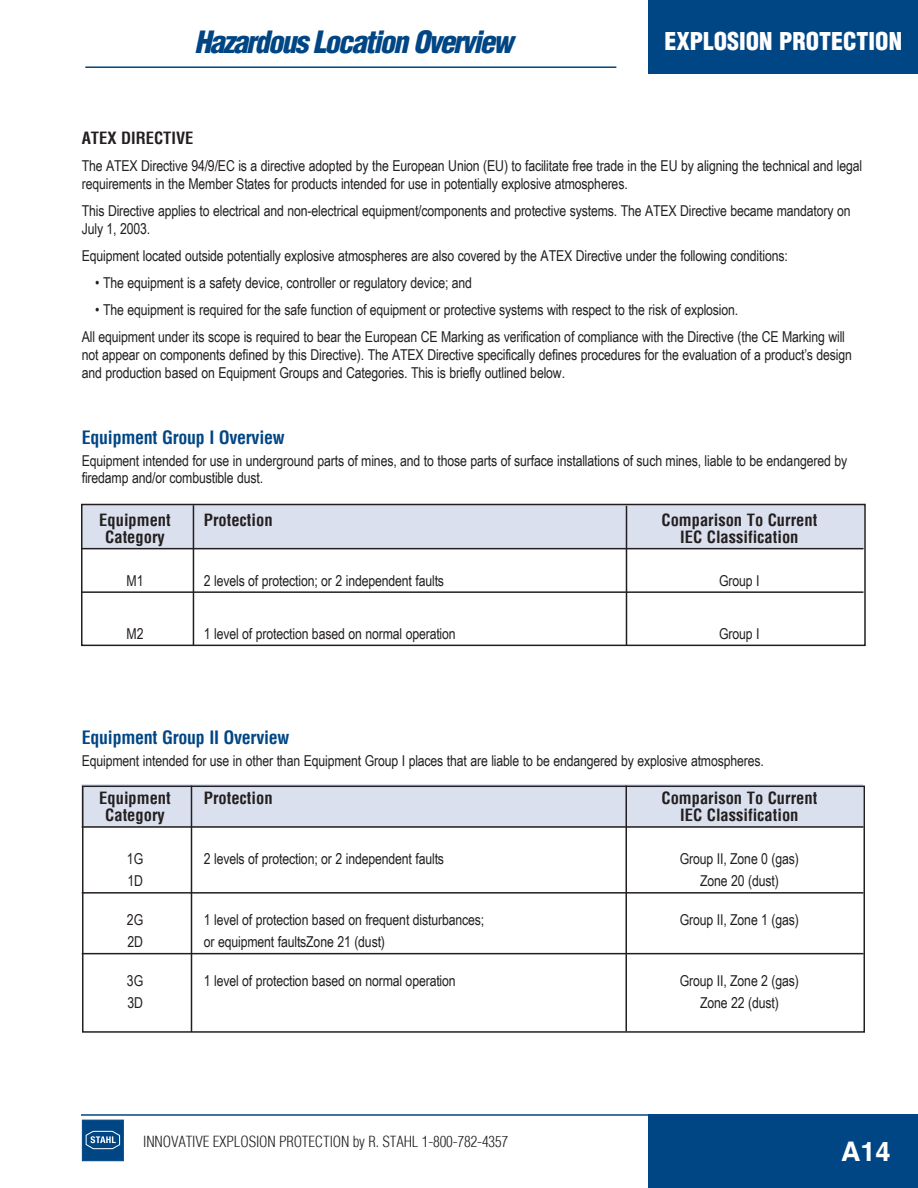
<style>
.page{position:relative;width:918px;height:1188px;background:#fff}
.page>*{position:absolute;margin:0;border:0;box-sizing:border-box;transform-origin:0 0}
.t1{font:italic 900 condensed 30px "Helvetica LT";letter-spacing:-.055em;color:#004684}
.t2{font:700 27px "Helvetica LT";color:#fff}
.t3{font:900 condensed 24px "Helvetica LT";color:#fff}
.BlueItalSub{font:700 condensed 18px "Helvetica LT";letter-spacing:-.015em;color:#004684}
.Bold_HeaderKaps{font:700 condensed 16.5px "Helvetica LT";color:#231f20}
.Body_text{font:15px/18px "Arial Narrow";letter-spacing:-.01em;color:#231f20}
.Body_text-2{font:300 condensed 15px "Helvetica LT";letter-spacing:-.01em;color:#231f20}
.Bold_HeaderKaps-2{font:15px "Arial Narrow";letter-spacing:-.01em;color:#231f20}
</style>
<div class="page">
<div style="left:648px;top:0;width:270px;height:73px;background:#004684"></div>
<div style="left:648px;top:1114px;width:270px;height:74px;background:#004684"></div>
<hr style="left:81px;top:1114px;width:837px;height:2px;background:#004684">
<hr style="left:85px;top:66px;width:531px;height:2px;background:#004684">
<div style="left:82px;top:1120px;width:42px;height:41px;background:#004684;border:1px solid #004684"></div>
<svg style="left:85px;top:1130px;width:35px;height:19px"></svg>
<div style="left:82px;top:505px;width:782px;height:44px;background:#dae0ed"></div>
<div style="left:81px;top:784px;width:782px;height:44px;background:#dae0ed"></div>
<hr style="left:82px;top:548px;width:781px;height:1px;background:#231f20">
<hr style="left:82px;top:591px;width:781px;height:2px;background:#231f20">
<hr style="left:82px;top:826px;width:781px;height:2px;background:#231f20">
<hr style="left:82px;top:892px;width:781px;height:2px;background:#231f20">
<hr style="left:82px;top:953px;width:781px;height:1px;background:#231f20">
<div style="left:81px;top:504px;width:785px;height:142px;border:2px solid #231f20"></div>
<hr style="left:191px;top:786px;width:1px;height:246px;background:#231f20">
<hr style="left:193px;top:505px;width:1px;height:141px;background:#231f20">
<hr style="left:626px;top:506px;width:1px;height:140px;background:#231f20">
<hr style="left:626px;top:786px;width:1px;height:245px;background:#231f20">
<div style="left:82px;top:786px;width:783px;height:247px;border:2px solid #231f20"></div>
<p class="t1" style="left:195px;top:23px;width:320px">Hazardous Location Overview</p>
<p class="t3" style="left:665px;top:26px;width:239px">EXPLOSION PROTECTION</p>
<p class="Bold_HeaderKaps" style="left:82px;top:128px;width:113px">ATEX DIRECTIVE</p>
<p class="Body_text" style="left:82px;top:156px;width:782px">The ATEX Directive 94/9/EC is a directive adopted by the European Union (EU) to facilitate free trade in the EU by aligning the technical and legal requirements in the Member States for products intended for use in potentially explosive atmospheres.</p>
<p class="Body_text" style="left:82px;top:201px;width:770px">This Directive applies to electrical and non-electrical equipment/components and protective systems. The ATEX Directive became mandatory on<br>July 1, 2003.</p>
<p class="Body_text" style="left:82px;top:246px;width:708px">Equipment located outside potentially explosive atmospheres are also covered by the ATEX Directive under the following conditions:</p>
<p class="Body_text" style="left:95px;top:273px;width:378px">• The equipment is a safety device, controller or regulatory device; and</p>
<p class="Body_text" style="left:95px;top:300px;width:645px">• The equipment is required for the safe function of equipment or protective systems with respect to the risk of explosion.</p>
<p class="Body_text" style="left:82px;top:327px;width:772px">All equipment under its scope is required to bear the European CE Marking as verification of compliance with the Directive (the CE Marking will not appear on components defined by this Directive). The ATEX Directive specifically defines procedures for the evaluation of a product’s design and production based on Equipment Groups and Categories. This is briefly outlined below.</p>
<p class="BlueItalSub" style="left:82px;top:426px;width:205px">Equipment Group I Overview</p>
<p class="Body_text" style="left:82px;top:452px;width:767px;line-height:17.2px">Equipment intended for use in underground parts of mines, and to those parts of surface installations of such mines, liable to be endangered by firedamp and/or combustible dust.</p>
<p class="Bold_HeaderKaps" style="left:99px;top:510px;width:73px">Equipment</p>
<p class="Bold_HeaderKaps" style="left:204px;top:510px;width:70px">Protection</p>
<p class="Bold_HeaderKaps" style="left:662px;top:510px;width:157px">Comparison To Current</p>
<p class="Bold_HeaderKaps" style="left:105px;top:526px;width:61px">Category</p>
<p class="Bold_HeaderKaps" style="left:680px;top:526px;width:120px">IEC Classification</p>
<p class="Bold_HeaderKaps-2" style="left:127px;top:570px;width:18px">M1</p>
<p class="Bold_HeaderKaps-2" style="left:204px;top:570px;width:242px">2 levels of protection; or 2 independent faults</p>
<p class="Bold_HeaderKaps-2" style="left:719px;top:570px;width:42px">Group I</p>
<p class="Body_text" style="left:127px;top:624px;width:18px">M2</p>
<p class="Body_text" style="left:204px;top:624px;width:253px">1 level of protection based on normal operation</p>
<p class="Body_text" style="left:719px;top:624px;width:42px">Group I</p>
<p class="BlueItalSub" style="left:82px;top:727px;width:209px">Equipment Group II Overview</p>
<p class="Body_text" style="left:82px;top:751px;width:684px">Equipment intended for use in other than Equipment Group I places that are liable to be endangered by explosive atmospheres.</p>
<p class="Bold_HeaderKaps" style="left:99px;top:788px;width:73px">Equipment</p>
<p class="Bold_HeaderKaps" style="left:204px;top:788px;width:70px">Protection</p>
<p class="Bold_HeaderKaps" style="left:662px;top:788px;width:157px">Comparison To Current</p>
<p class="Bold_HeaderKaps" style="left:105px;top:805px;width:61px">Category</p>
<p class="Bold_HeaderKaps" style="left:680px;top:805px;width:120px">IEC Classification</p>
<p class="Body_text" style="left:127px;top:850px;width:18px">1G</p>
<p class="Body_text" style="left:204px;top:850px;width:242px">2 levels of protection; or 2 independent faults</p>
<p class="Body_text" style="left:680px;top:850px;width:121px">Group II, Zone 0 (gas)</p>
<p class="Body_text" style="left:127px;top:871px;width:17px">1D</p>
<p class="Body_text" style="left:700px;top:871px;width:80px">Zone 20 (dust)</p>
<p class="Body_text" style="left:127px;top:910px;width:18px">2G</p>
<p class="Body_text" style="left:204px;top:910px;width:282px">1 level of protection based on frequent disturbances;</p>
<p class="Body_text" style="left:680px;top:910px;width:121px">Group II, Zone 1 (gas)</p>
<p class="Body_text" style="left:127px;top:932px;width:17px">2D</p>
<p class="Body_text" style="left:204px;top:932px;width:183px">or equipment faultsZone 21 (dust)</p>
<p class="Body_text" style="left:127px;top:971px;width:18px">3G</p>
<p class="Body_text" style="left:204px;top:971px;width:253px">1 level of protection based on normal operation</p>
<p class="Body_text" style="left:680px;top:971px;width:121px">Group II, Zone 2 (gas)</p>
<p class="Body_text" style="left:127px;top:993px;width:17px">3D</p>
<p class="Body_text" style="left:700px;top:993px;width:80px">Zone 22 (dust)</p>
<p class="Body_text-2" style="left:143px;top:1132px;width:366px">INNOVATIVE EXPLOSION PROTECTION by R. STAHL 1-800-782-4357</p>
<p class="t2" style="left:841px;top:1135px;width:51px">A14</p>
</div>
